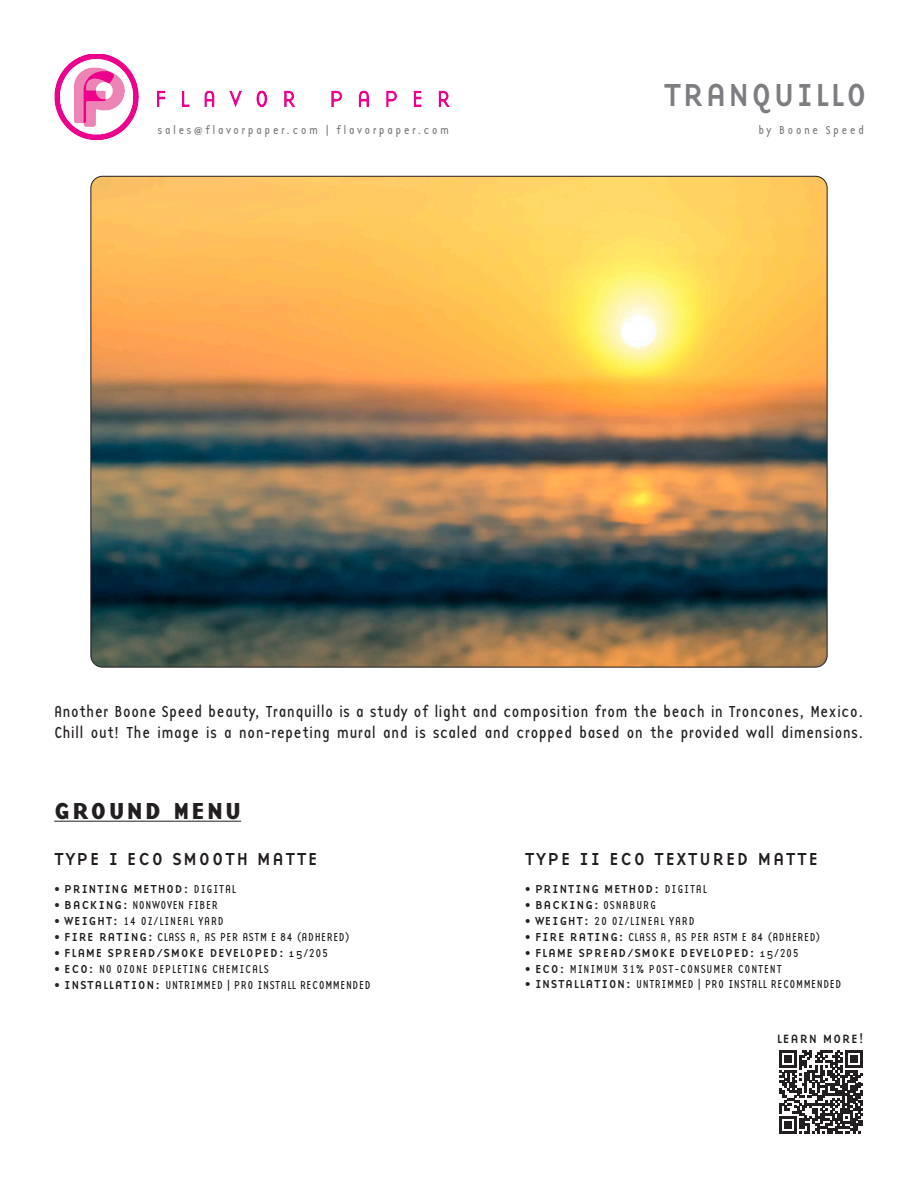
<style>
.page{position:relative;width:918px;height:1188px;background:#fff}
.page>*{position:absolute;margin:0;border:0;box-sizing:border-box;transform-origin:0 0}
.t1{font:33px "Base 9 Sans OT";letter-spacing:.02em;color:#7d7e82}
.t2{font:700 24px "Base 9 Sans OT";letter-spacing:.09em;color:#231f20}
.t3{font:18px "Base 9 Sans OT";letter-spacing:.07em;color:#231f20}
.t4{font:16.5px/21px "Base 12 Sans OT";letter-spacing:.01em;color:#231f20}
.t5{font:12.45px "Base 9 Sans OT";letter-spacing:.06em;color:#231f20}
.t6{font:12px "Base 12 Sans OT";letter-spacing:.045em;color:#231f20}
.t7{font:12px "Base 12 Sans OT";letter-spacing:.07em;color:#231f20}
.t8{font:12px "Base 9 Sans OT";letter-spacing:.045em;color:#231f20}
.t9{font:12px "Base 12 Sans OT";letter-spacing:.19em;color:#7d7e82}
.s1{font-family:"Base 12 Sans OT"}
.s2{font-family:"Base 9 Sans OT"}
.s3{font-family:"Base 12 Serif OT"}
</style>
<div class="page">
<img style="left:91px;top:176px;width:736px;height:491px">
<img style="left:54px;top:54px;width:85px;height:86px">
<img style="left:157px;top:90px;width:292px;height:16px">
<svg style="left:779px;top:1050px;width:84px;height:84px"></svg>
<hr style="left:54px;top:821px;width:187px;height:1px;background:#231f20">
<p class="t1" style="left:663px;top:71px;width:206px">TRANQUILLO</p>
<p class="t9" style="left:158px;top:122px;width:293px">sales@flavorpaper.com | flavorpaper.com</p>
<p class="t9" style="left:758px;top:122px;width:107px">by Boone Speed</p>
<p class="t4" style="left:54px;top:701px;width:811px">Another Boone Speed beauty, Tranquillo is a study of light and composition from the beach in Troncones, Mexico.<br>Chill out! The image is a non-repeting mural and is scaled and cropped based on the provided wall dimensions.</p>
<p class="t2" style="left:54px;top:794px;width:189px">GROUND MENU</p>
<p class="t3" style="left:54px;top:846px;width:265px">TYPE I ECO SMOOTH MATTE</p>
<p class="t8" style="left:54px;top:881px;width:183px"><span class="s1">•</span> PRINTING METHOD: <span class="s1">DIGITAL</span></p>
<p class="t6" style="left:54px;top:898px;width:165px">• <span class="s2">BACKING:</span> NONWOVEN FIBER</p>
<p class="t7" style="left:54px;top:914px;width:171px">• <span class="s2">WEIGHT:</span> 14 OZ/LINEAL YARD</p>
<p class="t6" style="left:54px;top:930px;width:297px">• <span class="s2">FIRE RATING:</span> CLASS A, AS PER ASTM E 84 (ADHERED)</p>
<p class="t8" style="left:54px;top:944px;width:275px"><span class="s1">•</span> FLAME SPREAD/SMOKE DEVELOPED: <span class="s3">15/</span><span class="s1">205</span></p>
<p class="t7" style="left:54px;top:961px;width:216px">• <span class="s2">ECO:</span> NO OZONE DEPLETING CHEMICALS</p>
<p class="t6" style="left:54px;top:977px;width:318px">• <span class="s2">INSTALLATION:</span> UNTRIMMED | PRO INSTALL RECOMMENDED</p>
<p class="t3" style="left:525px;top:846px;width:295px">TYPE II ECO TEXTURED MATTE</p>
<p class="t8" style="left:525px;top:881px;width:183px"><span class="s1">•</span> PRINTING METHOD: <span class="s1">DIGITAL</span></p>
<p class="t7" style="left:525px;top:898px;width:133px">• <span class="s2">BACKING:</span> OSNABURG</p>
<p class="t7" style="left:525px;top:914px;width:171px">• <span class="s2">WEIGHT:</span> 20 OZ/LINEAL YARD</p>
<p class="t6" style="left:525px;top:930px;width:297px">• <span class="s2">FIRE RATING:</span> CLASS A, AS PER ASTM E 84 (ADHERED)</p>
<p class="t8" style="left:525px;top:944px;width:275px"><span class="s1">•</span> FLAME SPREAD/SMOKE DEVELOPED: <span class="s3">15/</span><span class="s1">205</span></p>
<p class="t7" style="left:525px;top:961px;width:258px">• <span class="s2">ECO:</span> MINIMUM 31% POST-CONSUMER CONTENT</p>
<p class="t6" style="left:525px;top:977px;width:318px">• <span class="s2">INSTALLATION:</span> UNTRIMMED | PRO INSTALL RECOMMENDED</p>
<p class="t5" style="left:777px;top:1030px;width:89px">LEARN MORE!</p>
</div>
